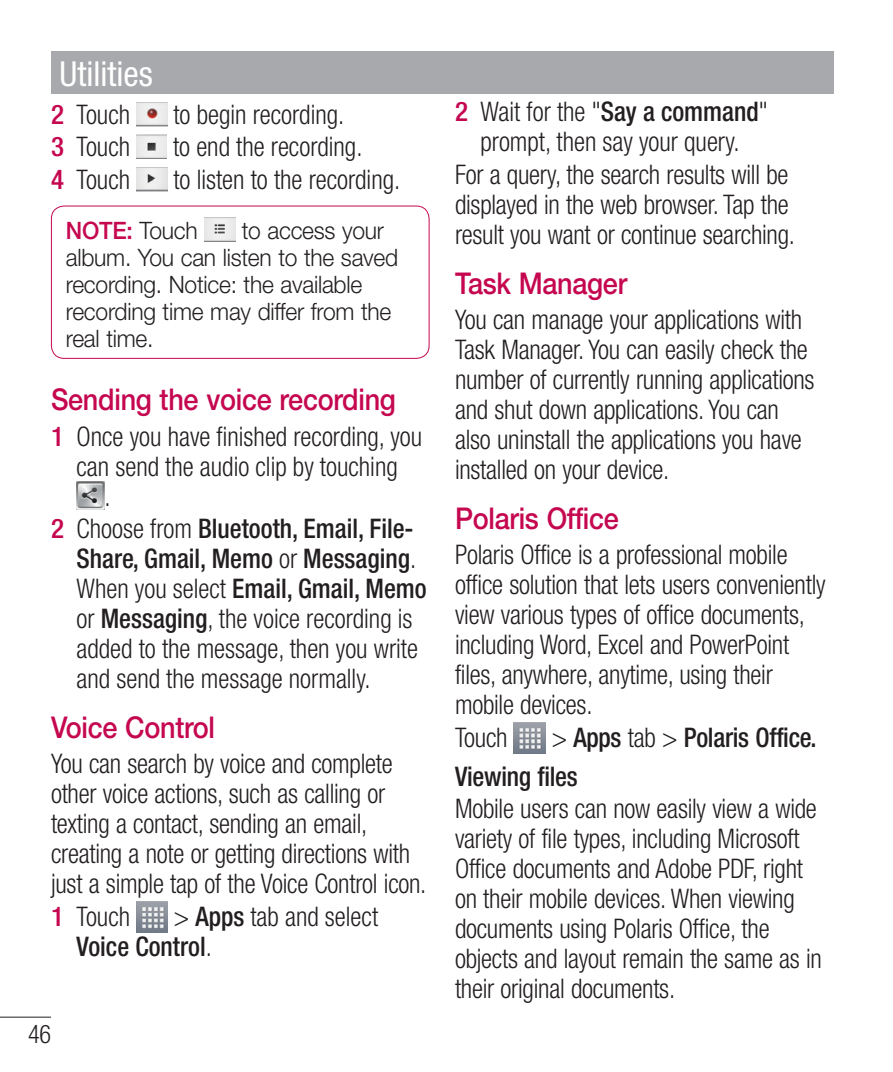
<style>
.page{position:relative;width:893px;height:1072px;background:#fff}
.page>*{position:absolute;margin:0;border:0;box-sizing:border-box;transform-origin:0 0}
.t1{font:condensed 34.5px "Helvetica Neue LT Pro";color:#fff}
.t2{font:500 30px "Helvetica Neue LT Pro";letter-spacing:-.01em;color:#c50750;scale:.9 1}
.t3{font:300 condensed 27px/30px "Helvetica Neue LT Pro";letter-spacing:-.01em;color:#231f20;scale:.95 1}
.t4{font:500 condensed 27px/30px "Helvetica Neue LT Pro";letter-spacing:-.01em;color:#231f20;scale:.95 1}
.t5{font:500 condensed 27px/32.7px "Helvetica Neue LT Pro";color:#c50750;text-align:justify}
.t6{font:300 condensed 25.5px "Helvetica Neue LT Pro";color:#231f20;scale:.95 1}
.t7{font:300 24px/27px "Helvetica Neue LT Pro";letter-spacing:-.01em;color:#231f20;scale:.95 1}
.t8{font:500 24px "Helvetica Neue LT Pro";color:#c50750;scale:.95 1}
.s1{font-weight:300;color:#231f20}
.s2{font-weight:500}
.s3{font-weight:300}
</style>
<div class="page">
<hr style="left:0;top:1016px;width:51px;height:1px;background:#231f20">
<img style="left:136px;top:102px;width:31px;height:24px">
<img style="left:136px;top:135px;width:31px;height:24px">
<img style="left:136px;top:167px;width:31px;height:24px">
<img style="left:204px;top:217px;width:31px;height:24px">
<div style="left:51px;top:206px;width:378px;height:153px;border:1px solid #c50750;border-radius:13px"></div>
<img style="left:77px;top:481px;width:27px;height:29px">
<img style="left:136px;top:901px;width:32px;height:31px">
<img style="left:514px;top:722px;width:31px;height:31px">
<div style="left:51px;top:51px;width:782px;height:43px;background:#a8a9ad"></div>
<p class="t1" style="left:60px;top:61px;width:95px">Utilities</p>
<p class="t3" style="left:77px;top:102px;width:58px">Touch</p>
<p class="t3" style="left:173px;top:102px;width:181px">to begin recording.</p>
<p class="t3" style="left:77px;top:134px;width:58px">Touch</p>
<p class="t3" style="left:173px;top:134px;width:201px">to end the recording.</p>
<p class="t3" style="left:77px;top:167px;width:58px">Touch</p>
<p class="t3" style="left:173px;top:167px;width:240px">to listen to the recording.</p>
<p class="t8" style="left:66px;top:222px;width:140px">NOTE: <span class="s1">Touch</span></p>
<p class="t5" style="left:51px;top:100px;width:14px">2<br>3<br>4</p>
<p class="t7" style="left:66px;top:219px;width:351px;text-indent:176px">to access your album. You can listen to the saved recording. Notice: the available recording time may differ from the real time.</p>
<p class="t2" style="left:51px;top:389px;width:385px">Sending the voice recording</p>
<p class="t3" style="left:77px;top:424px;width:365px">Once you have finished recording, you</p>
<p class="t3" style="left:77px;top:454px;width:340px">can send the audio clip by touching</p>
<p class="t3" style="left:104px;top:484px;width:8px">.</p>
<p class="t3" style="left:77px;top:516px;width:370px">Choose from <span class="s2">Bluetooth, Email, File-Share, Gmail, Memo</span> or <span class="s2">Messaging</span>.<br>When you select <span class="s2">Email, Gmail, Memo </span>or <span class="s2">Messaging</span>, the voice recording is added to the message, then you write and send the message normally.</p>
<p class="t2" style="left:51px;top:716px;width:184px">Voice Control</p>
<p class="t3" style="left:51px;top:751px;width:397px">You can search by voice and complete other voice actions, such as calling or texting a contact, sending an email, creating a note or getting directions with just a simple tap of the Voice Control icon.</p>
<p class="t3" style="left:77px;top:904px;width:58px">Touch</p>
<p class="t5" style="left:51px;top:422px;width:14px">1</p>
<p class="t5" style="left:51px;top:515px;width:14px">2</p>
<p class="t4" style="left:77px;top:904px;width:319px;text-indent:97px"><span class="s3">&gt;</span> Apps <span class="s3">tab and select<br></span>Voice Control<span class="s3">.</span></p>
<p class="t5" style="left:51px;top:902px;width:14px">1</p>
<p class="t6" style="left:28px;top:1025px;width:26px">46</p>
<p class="t3" style="left:480px;top:99px;width:304px">Wait for the "<span class="s2">Say a command</span>" prompt, then say your query.</p>
<p class="t3" style="left:455px;top:162px;width:359px">For a query, the search results will be displayed in the web browser. Tap the result you want or continue searching.</p>
<p class="t2" style="left:455px;top:272px;width:193px">Task Manager</p>
<p class="t3" style="left:455px;top:307px;width:380px">You can manage your applications with Task Manager. You can easily check the number of currently running applications and shut down applications. You can also uninstall the applications you have installed on your device.</p>
<p class="t2" style="left:455px;top:507px;width:184px">Polaris Office</p>
<p class="t3" style="left:455px;top:542px;width:392px">Polaris Office is a professional mobile office solution that lets users conveniently view various types of office documents, including Word, Excel and PowerPoint files, anywhere, anytime, using their mobile devices.</p>
<p class="t3" style="left:455px;top:725px;width:57px">Touch</p>
<p class="t5" style="left:455px;top:98px;width:14px">2</p>
<p class="t4" style="left:455px;top:721px;width:382px;line-height:38.4px;text-indent:97px"><span class="s3">&gt;</span> Apps <span class="s3">tab &gt;</span> Polaris Office.<br>Viewing files</p>
<p class="t3" style="left:455px;top:796px;width:388px">Mobile users can now easily view a wide variety of file types, including Microsoft Office documents and Adobe PDF, right on their mobile devices. When viewing documents using Polaris Office, the objects and layout remain the same as in their original documents.</p>
</div>
